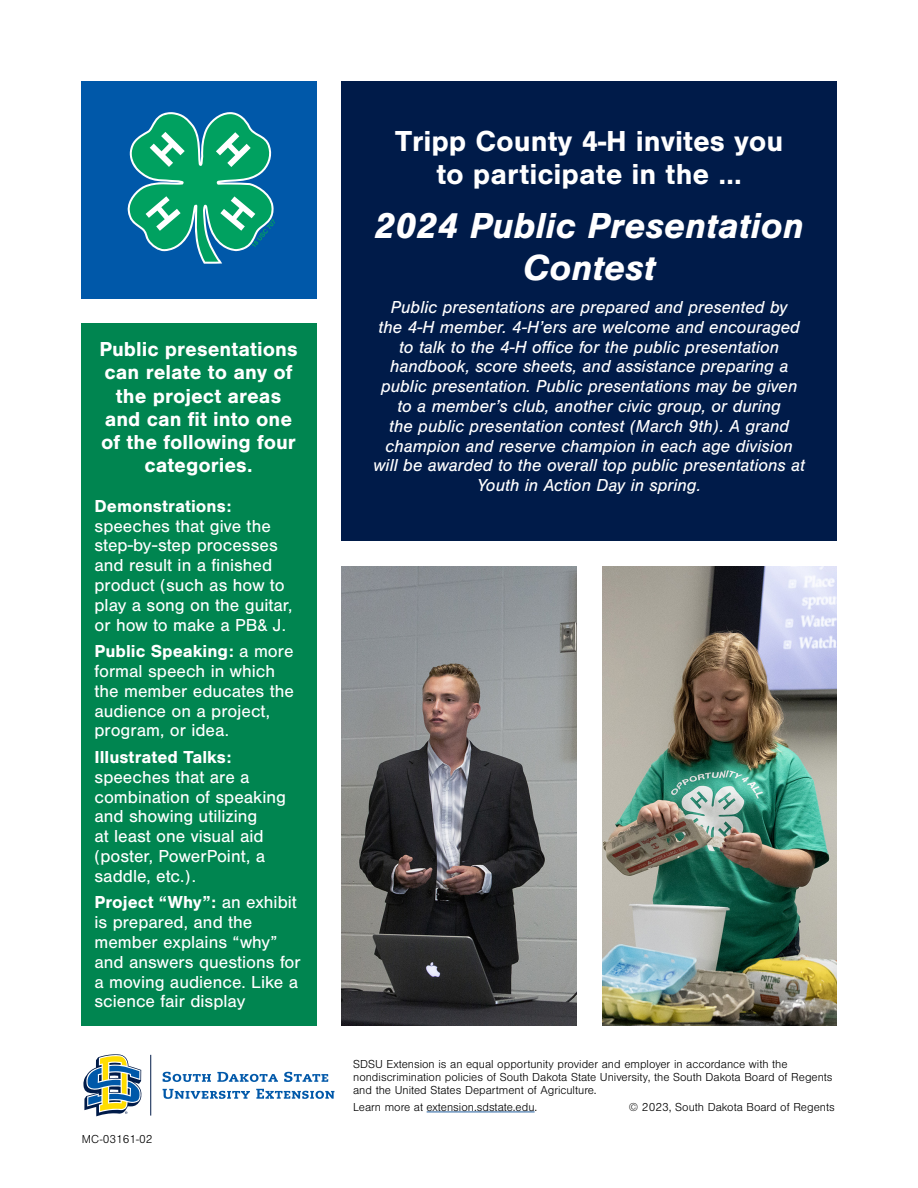
<style>
.page{position:relative;width:918px;height:1188px;background:#fff}
.page>*{position:absolute;margin:0;border:0;box-sizing:border-box;transform-origin:0 0}
.P-BodyCopy-Space_Above{font:italic 700 37.5px/41.2px "Nimbus San";color:#fff;text-align:center}
.P-BodyCopy-Space_Above-2{font:700 30px/33px "Nimbus San";color:#fff;text-align:center}
.P-BodyCopy-Space_Above-3{font:700 21px/23.1px "Nimbus San";color:#fff;text-align:center}
.P-BodyCopy-Space_Above-4{font:18px/19.8px "Nimbus San";color:#fff}
.P-BodyCopy-Space_Above-5{font:italic 18px/19.8px "Nimbus San";color:#fff;text-align:center}
.nondiscrimination_statement{font:300 12px/13.2px "Nimbus San";color:#000}
.Pub_Number{font:300 12px "Nimbus San";color:#000}
.s1{font-weight:700}
</style>
<div class="page">
<div style="left:81px;top:81px;width:235px;height:217px;background:#0058a9"></div>
<svg style="left:127px;top:112px;width:148px;height:152px"></svg>
<div style="left:342px;top:81px;width:495px;height:460px;background:#001b49"></div>
<div style="left:81px;top:324px;width:235px;height:702px;background:#008550"></div>
<img style="left:342px;top:566px;width:234px;height:460px">
<img style="left:602px;top:566px;width:235px;height:460px">
<svg style="left:83px;top:1054px;width:59px;height:62px"></svg>
<svg style="left:163px;top:1072px;width:48px;height:10px"></svg>
<svg style="left:217px;top:1072px;width:61px;height:10px"></svg>
<svg style="left:284px;top:1072px;width:44px;height:10px"></svg>
<hr style="left:150px;top:1055px;width:1px;height:61px;background:#001b49">
<svg style="left:256px;top:1089px;width:78px;height:10px"></svg>
<svg style="left:163px;top:1089px;width:87px;height:10px"></svg>
<hr style="left:427px;top:1112px;width:108px;height:1px;background:#215e9e">
<p class="P-BodyCopy-Space_Above-3" style="left:99px;top:338px;width:200px">Public presentations can relate to any of the project areas and can fit into one of the following four categories.</p>
<p class="P-BodyCopy-Space_Above-4" style="left:94px;top:496px;width:200px"><span class="s1">Demonstrations: </span>speeches that give the step-by-step processes and result in a finished product (such as how to play a song on the guitar, or how to make a PB&amp; J.</p>
<p class="P-BodyCopy-Space_Above-4" style="left:94px;top:642px;width:201px"><span class="s1">Public Speaking:</span> a more formal speech in which the member educates the audience on a project, program, or idea.</p>
<p class="P-BodyCopy-Space_Above-4" style="left:94px;top:747px;width:193px"><span class="s1">Illustrated Talks: </span>speeches that are a combination of speaking and showing utilizing<br>at least one visual aid (poster, PowerPoint, a saddle, etc.).</p>
<p class="P-BodyCopy-Space_Above-4" style="left:94px;top:893px;width:208px"><span class="s1">Project “Why”:</span> an exhibit is prepared, and the member explains “why” and answers questions for a moving audience. Like a science fair display</p>
<p class="Pub_Number" style="left:82px;top:1132px;width:72px">MC-03161-02</p>
<p class="P-BodyCopy-Space_Above-2" style="left:395px;top:124px;width:390px">Tripp County 4-H invites you to participate in the …</p>
<p class="P-BodyCopy-Space_Above" style="left:374px;top:205px;width:431px">2024 Public Presentation<br>Contest</p>
<p class="P-BodyCopy-Space_Above-5" style="left:374px;top:297px;width:433px">Public presentations are prepared and presented by<br>the 4-H member. 4-H’ers are welcome and encouraged to talk to the 4-H office for the public presentation handbook, score sheets, and assistance preparing a public presentation. Public presentations may be given to a member’s club, another civic group, or during<br>the public presentation contest (March 9th). A grand champion and reserve champion in each age division will be awarded to the overall top public presentations at Youth in Action Day in spring.</p>
<p class="nondiscrimination_statement" style="left:353px;top:1058px;width:481px">SDSU Extension is an equal opportunity provider and employer in accordance with the nondiscrimination policies of South Dakota State University, the South Dakota Board of Regents and the United States Department of Agriculture.</p>
<p class="nondiscrimination_statement" style="left:353px;top:1101px;width:186px">Learn more at extension.sdstate.edu.</p>
<p class="nondiscrimination_statement" style="left:629px;top:1101px;width:207px">© 2023, South Dakota Board of Regents</p>
</div>
